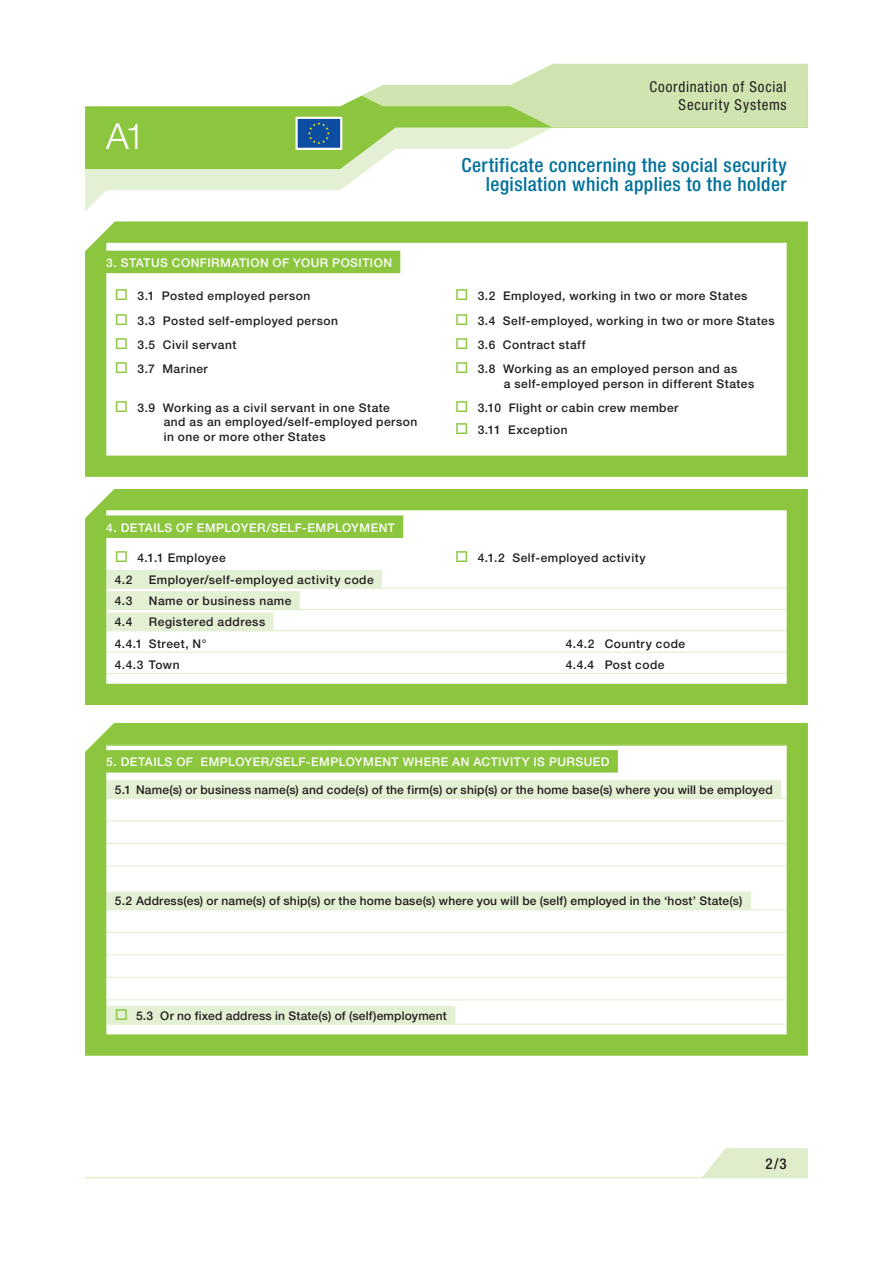
<style>
.page{position:relative;width:893px;height:1263px;background:#fff}
.page>*{position:absolute;margin:0;border:0;box-sizing:border-box;transform-origin:0 0}
.t1{font:300 36px "Helvetica Neue LT Std";color:#fff}
.t2{font:500 condensed 19.5px/19.5px "Helvetica Neue LT Std";letter-spacing:.02em;color:#00719b;text-align:right}
.t3{font:condensed 15px/18px "Helvetica Neue LT Std";letter-spacing:.05em;color:#231f20;text-align:right}
.t4{font:500 condensed 15px "Helvetica Neue LT Std";color:#231f20}
.t5{font:500 12px/14.4px "Helvetica Neue LT Std";letter-spacing:.04em;color:#231f20}
.t6{font:500 12px "Helvetica Neue LT Std";letter-spacing:.015em;color:#231f20}
.t7{font:500 12px "Helvetica Neue LT Std";letter-spacing:.04em;color:#fff}
.s1{color:#8bc63e}
</style>
<div class="page">
<hr style="left:106px;top:744px;width:227px;height:2px;background:#8bc63e">
<hr style="left:333px;top:744px;width:227px;height:2px;background:#8bc63e">
<hr style="left:560px;top:744px;width:227px;height:2px;background:#8bc63e">
<div style="left:98px;top:750px;width:520px;height:23px;background:#8bc63e"></div>
<div style="left:106px;top:780px;width:675px;height:18px;background:#e4f0d4"></div>
<hr style="left:106px;top:798px;width:681px;height:1px;background:#dfedcb">
<hr style="left:106px;top:821px;width:681px;height:1px;background:#dfedcb">
<hr style="left:106px;top:843px;width:681px;height:1px;background:#dfedcb">
<hr style="left:106px;top:866px;width:681px;height:1px;background:#dfedcb">
<div style="left:106px;top:891px;width:645px;height:18px;background:#e4f0d4"></div>
<hr style="left:106px;top:909px;width:681px;height:1px;background:#dfedcb">
<hr style="left:106px;top:932px;width:681px;height:1px;background:#dfedcb">
<hr style="left:106px;top:954px;width:681px;height:1px;background:#dfedcb">
<hr style="left:106px;top:977px;width:681px;height:1px;background:#dfedcb">
<hr style="left:106px;top:999px;width:681px;height:1px;background:#dfedcb">
<div style="left:106px;top:1006px;width:349px;height:18px;background:#e4f0d4"></div>
<hr style="left:106px;top:1024px;width:681px;height:1px;background:#dfedcb">
<div style="left:85px;top:723px;width:723px;height:333px;border:21px solid #8bc63e"></div>
<svg style="left:85px;top:722px;width:48px;height:49px"></svg>
<div style="left:98px;top:515px;width:305px;height:23px;background:#8bc63e"></div>
<div style="left:106px;top:570px;width:276px;height:18px;background:#e4f0d4"></div>
<hr style="left:106px;top:588px;width:681px;height:1px;background:#dfedcb">
<div style="left:106px;top:591px;width:194px;height:18px;background:#e4f0d4"></div>
<hr style="left:106px;top:609px;width:681px;height:1px;background:#dfedcb">
<div style="left:106px;top:612px;width:168px;height:18px;background:#e4f0d4"></div>
<hr style="left:106px;top:630px;width:681px;height:1px;background:#dfedcb">
<hr style="left:106px;top:652px;width:340px;height:1px;background:#dfedcb">
<hr style="left:446px;top:652px;width:116px;height:1px;background:#dfedcb">
<hr style="left:562px;top:652px;width:225px;height:1px;background:#dfedcb">
<hr style="left:106px;top:673px;width:340px;height:1px;background:#dfedcb">
<hr style="left:446px;top:673px;width:116px;height:1px;background:#dfedcb">
<hr style="left:562px;top:673px;width:225px;height:1px;background:#dfedcb">
<div style="left:85px;top:489px;width:723px;height:216px;border:21px solid #8bc63e"></div>
<svg style="left:85px;top:489px;width:48px;height:48px"></svg>
<svg style="left:702px;top:1148px;width:106px;height:29px;background:#e2efd1"></svg>
<hr style="left:85px;top:1177px;width:723px;height:1px;background:#dfedcb">
<svg style="left:85px;top:169px;width:283px;height:40px"></svg>
<svg style="left:85px;top:128px;width:466px;height:41px;fill:#8bc63e"></svg>
<svg style="left:85px;top:106px;width:723px;height:22px;background:#a6d26c"></svg>
<svg style="left:341px;top:63px;width:467px;height:43px;fill:#cfe4ae"></svg>
<svg style="left:294px;top:116px;width:49px;height:35px;background:#4b7da5"></svg>
<div style="left:98px;top:251px;width:302px;height:22px;background:#8bc63e"></div>
<div style="left:85px;top:221px;width:723px;height:256px;border:21px solid #8bc63e"></div>
<svg style="left:85px;top:209px;width:48px;height:61px"></svg>
<h1 class="t1" style="left:106px;top:114px;width:40px">A1</h1>
<p class="t3" style="left:649px;top:77px;width:139px">Coordination of Social<br>Security Systems</p>
<h2 class="t2" style="left:461px;top:155px;width:327px">Certificate concerning the social security legislation which applies to the holder</h2>
<p class="t7" style="left:106px;top:255px;width:75px">3. STATUS confirmation</p>
<p class="t7" style="left:273px;top:255px;width:68px">of yourposition</p>
<p class="t5" style="left:115px;top:289px;width:197px"><span class="s1">□</span> 3.1 Posted employed person</p>
<p class="t5" style="left:455px;top:289px;width:294px"><span class="s1">□</span> 3.2 Employed, working in two or more States</p>
<p class="t5" style="left:115px;top:313px;width:225px"><span class="s1">□</span> 3.3 Posted self-employed person</p>
<p class="t5" style="left:455px;top:313px;width:321px"><span class="s1">□</span> 3.4 Self-employed, working in two or more States</p>
<p class="t5" style="left:115px;top:337px;width:123px"><span class="s1">□</span> 3.5 Civil servant</p>
<p class="t5" style="left:455px;top:337px;width:132px"><span class="s1">□</span> 3.6 Contract staff</p>
<p class="t5" style="left:115px;top:362px;width:94px"><span class="s1">□</span> 3.7 Mariner</p>
<p class="t5" style="left:504px;top:362px;width:252px;text-indent:-49px"><span class="s1">□</span> 3.8 Working as an employed person and as<br>a self-employed person in different States</p>
<p class="t5" style="left:164px;top:400px;width:255px;text-indent:-49px"><span class="s1">□</span> 3.9 Working as a civil servant in one State<br>and as an employed/self-employed person in one or more other States</p>
<p class="t5" style="left:455px;top:400px;width:225px"><span class="s1">□</span> 3.10 Flight or cabin crew member</p>
<p class="t5" style="left:455px;top:423px;width:114px"><span class="s1">□</span> 3.11 Exception</p>
<p class="t7" style="left:106px;top:520px;width:23px">4. Detai</p>
<p class="t7" style="left:157px;top:520px;width:50px">lsof emp</p>
<p class="t7" style="left:224px;top:520px;width:17px">loyer</p>
<p class="t7" style="left:266px;top:520px;width:51px">/self-emp</p>
<p class="t7" style="left:335px;top:520px;width:17px">loyment</p>
<p class="t5" style="left:115px;top:551px;width:112px"><span class="s1">□</span> 4.1.1 Employee</p>
<p class="t5" style="left:455px;top:551px;width:192px"><span class="s1">□</span> 4.1.2 Self-employed activity</p>
<p class="t5" style="left:115px;top:572px;width:19px">4.2</p>
<p class="t5" style="left:149px;top:572px;width:226px">Employer/self-employed activity code</p>
<p class="t5" style="left:115px;top:593px;width:19px">4.3</p>
<p class="t5" style="left:149px;top:593px;width:144px">Name or business name</p>
<p class="t5" style="left:115px;top:615px;width:19px">4.4</p>
<p class="t5" style="left:115px;top:611px;width:152px;line-height:21.3px;text-indent:34px">Registered address<br>4.4.1 Street, N°</p>
<p class="t5" style="left:566px;top:636px;width:121px">4.4.2 Country code</p>
<p class="t5" style="left:115px;top:657px;width:66px">4.4.3 Town</p>
<p class="t5" style="left:566px;top:657px;width:100px">4.4.4 Post code</p>
<p class="t7" style="left:106px;top:755px;width:23px">5. Detai</p>
<p class="t7" style="left:157px;top:755px;width:29px">ls of</p>
<p class="t7" style="left:201px;top:755px;width:10px">emp</p>
<p class="t7" style="left:228px;top:755px;width:17px">loyer</p>
<p class="t7" style="left:270px;top:755px;width:51px">/self-emp</p>
<p class="t7" style="left:339px;top:755px;width:17px">loyment</p>
<p class="t7" style="left:403px;top:755px;width:21px">where</p>
<p class="t7" style="left:452px;top:755px;width:30px">an acti</p>
<p class="t7" style="left:502px;top:755px;width:16px">vity</p>
<p class="t7" style="left:533px;top:755px;width:78px">is pursued</p>
<p class="t6" style="left:115px;top:782px;width:659px">5.1 Name(s) or business name(s) and code(s) of the firm(s) or ship(s) or the home base(s) where you will be employed</p>
<p class="t6" style="left:115px;top:894px;width:629px">5.2 Address(es) or name(s) of ship(s) or the home base(s) where you will be (self) employed in the ‘host’ State(s)</p>
<p class="t6" style="left:115px;top:1008px;width:334px"><span class="s1">□</span> 5.3 Or no fixed address in State(s) of (self)employment</p>
<p class="t4" style="left:766px;top:1155px;width:23px">2/3</p>
</div>
